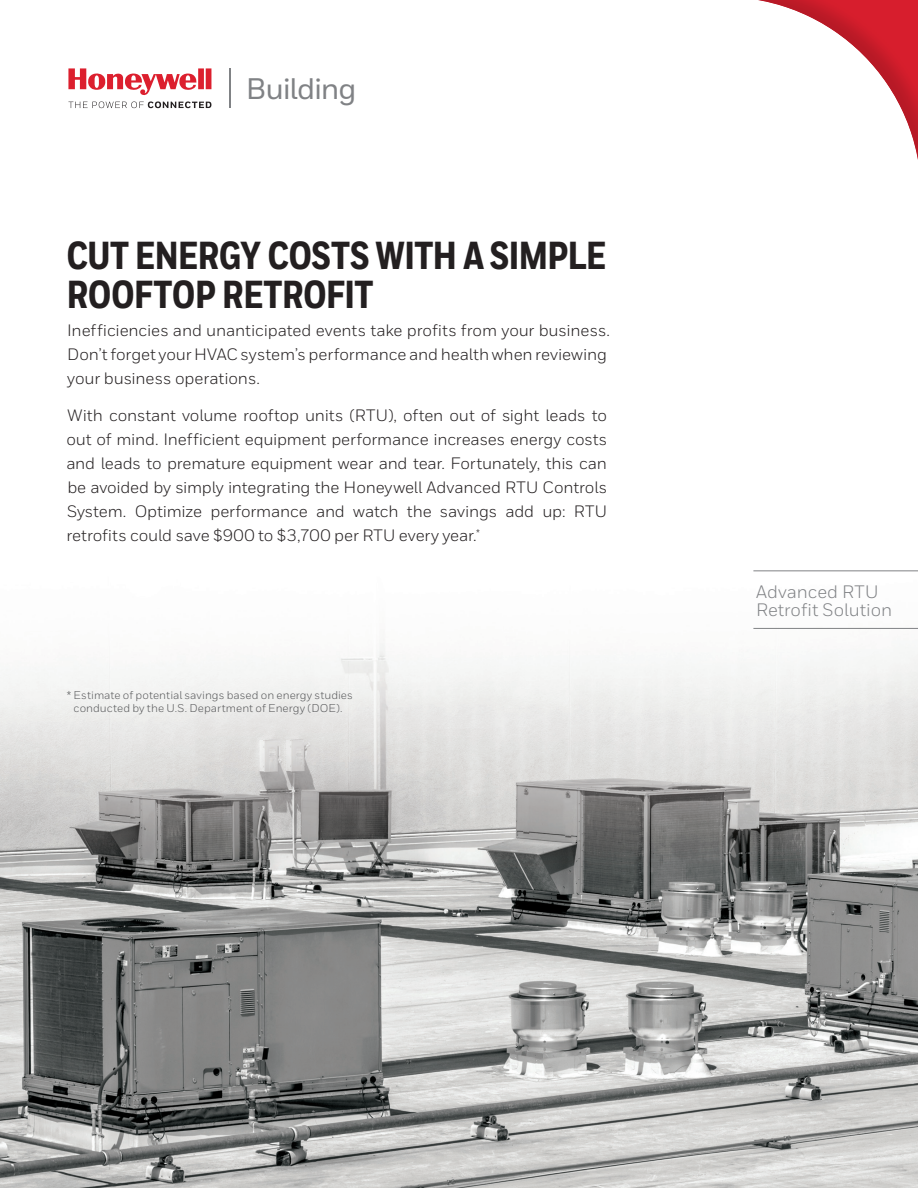
<style>
.page{position:relative;width:918px;height:1188px;background:#fff}
.page>*{position:absolute;margin:0;border:0;box-sizing:border-box;transform-origin:0 0}
.t1{font:800 39px/39px "Honeywell Cond";letter-spacing:-.015em;color:#231f20}
.t2{font:500 29.7px "Honeywell Sans";letter-spacing:-.045em;color:#808285}
.t3{font:18px/18px "Honeywell Sans";color:#808285}
.t4{font:16.5px/24px "Honeywell Sans";letter-spacing:-.005em;color:#231f20}
.t5{font:11.25px/13.5px "Honeywell Sans";letter-spacing:.005em;color:#57585a;text-align:center}
</style>
<div class="page">
<img style="left:0;top:627px;width:918px;height:561px">
<svg style="left:758px;top:0;width:160px;height:160px"></svg>
<svg style="left:68px;top:68px;width:143px;height:27px"></svg>
<svg style="left:68px;top:101px;width:143px;height:7px"></svg>
<hr style="left:229px;top:68px;width:2px;height:40px;background:#808285">
<hr style="left:753px;top:570px;width:165px;height:1px;background:#808285">
<hr style="left:753px;top:628px;width:165px;height:1px;background:#808285">
<h2 class="t2" style="left:246px;top:71px;width:113px">Building</h2>
<h1 class="t1" style="left:67px;top:237px;width:541px">CUT ENERGY COSTS WITH A SIMPLE<br>ROOFTOP RETROFIT</h1>
<p class="t4" style="left:67px;top:318px;width:544px">Inefficiencies and unanticipated events take profits from your business.<br>Don’t forget your HVAC system’s performance and health when reviewing your business operations.</p>
<p class="t4" style="left:66px;top:404px;width:542px;text-align:justify">With constant volume rooftop units (RTU), often out of sight leads to out of mind. Inefficient equipment performance increases energy costs and leads to premature equipment wear and tear. Fortunately, this can be avoided by simply integrating the Honeywell Advanced RTU Controls System. Optimize performance and watch the savings add up: RTU retrofits could save $900 to $3,700 per RTU every year.<sup>*</sup></p>
<p class="t5" style="left:67px;top:688px;width:287px">* Estimate of potential savings based on energy studies conducted by the U.S. Department of Energy (DOE).</p>
<p class="t3" style="left:756px;top:582px;width:138px">Advanced RTU<br>Retrofit Solution</p>
</div>
